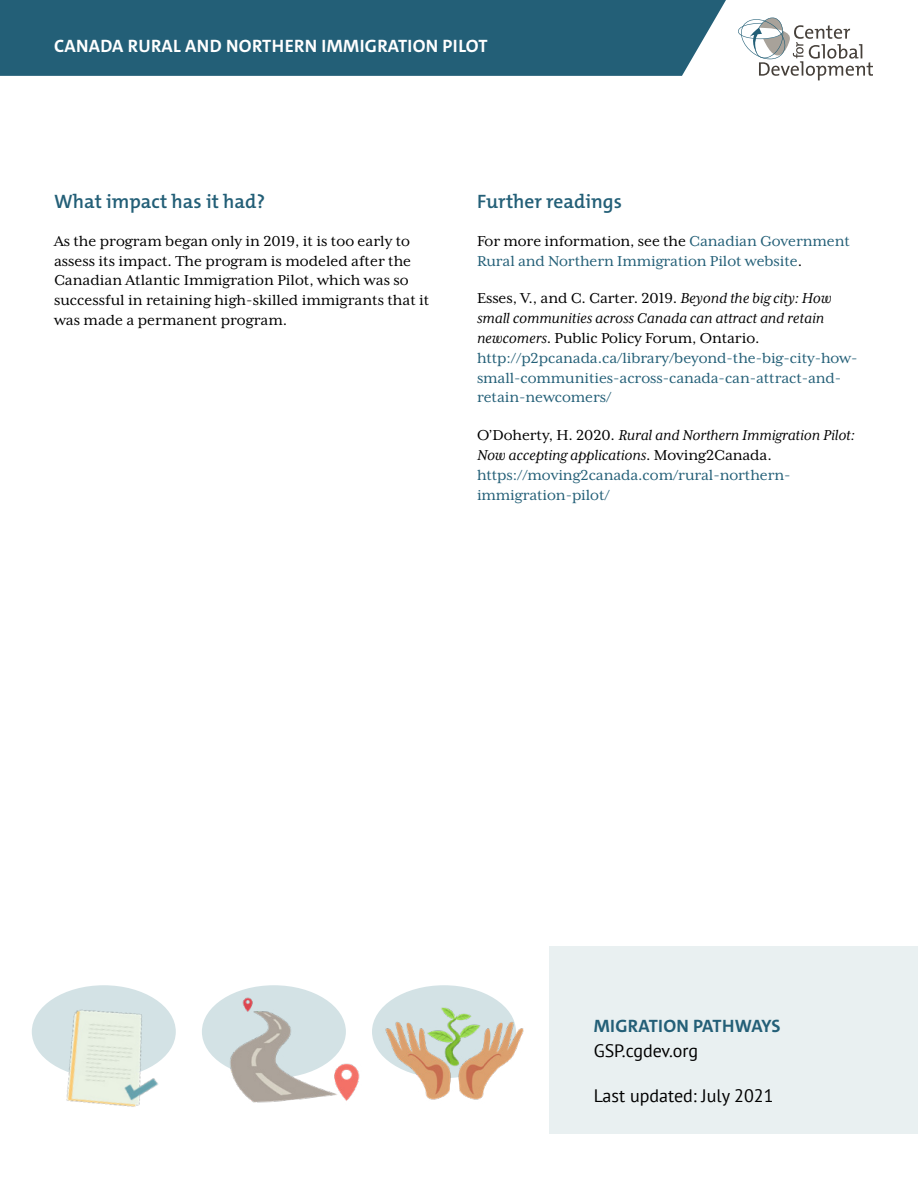
<style>
.page{position:relative;width:918px;height:1188px;background:#fff}
.page>*{position:absolute;margin:0;border:0;box-sizing:border-box;transform-origin:0 0}
.Section_header{font:600 19.5px "The Mix C4 s";color:#235f77}
.Box_info{font:700 18px "The Mix C4 s";letter-spacing:.02em;color:#fff}
.Box_category{font:18px "PT Sans";color:#000}
.Box_info-2{font:700 18px "The Mix C4 s";letter-spacing:.02em;color:#235f77}
.t1{font:16.5px/19.8px "Mrs Eaves XL Serif OT";letter-spacing:-.005em;color:#235f77}
.t2{font:16.5px/19.8px "Mrs Eaves XL Serif OT";color:#000}
.s1{color:#000}
.s2{font-style:italic;color:#000}
</style>
<div class="page">
<div style="left:549px;top:946px;width:369px;height:188px;background:#e9f0f1"></div>
<div style="left:0;top:0;width:726px;height:76px;background:#235f77"></div>
<svg style="left:738px;top:17px;width:135px;height:63px"></svg>
<div style="left:202px;top:985px;width:144px;height:93px;background:#d3e2e5;border-radius:50%"></div>
<div style="left:372px;top:985px;width:144px;height:93px;background:#d3e2e5;border-radius:50%"></div>
<img style="left:382px;top:985px;width:142px;height:115px">
<img style="left:32px;top:985px;width:171px;height:122px">
<img style="left:212px;top:985px;width:148px;height:118px">
<p class="Box_info" style="left:54px;top:34px;width:435px">CANADA RURAL AND NORTHERN IMMIGRATION PILOT</p>
<p class="Section_header" style="left:54px;top:189px;width:213px">What impact has it had?</p>
<p class="t2" style="left:54px;top:231px;width:377px">As the program began only in 2019, it is too early to assess its impact. The program is modeled after the Canadian Atlantic Immigration Pilot, which was so successful in retaining high-skilled immigrants that it was made a permanent program.</p>
<p class="Section_header" style="left:477px;top:189px;width:147px">Further readings</p>
<p class="t1" style="left:477px;top:231px;width:374px"><span class="s1">For more information, see the</span> Canadian Government<br>Rural and Northern Immigration Pilot website<span class="s1">.</span></p>
<p class="t1" style="left:477px;top:289px;width:382px"><span class="s1">Esses, V., and C. Carter. 2019.</span> <span class="s2">Beyond the big city: How small communities across Canada can attract and retain newcomers</span><span class="s1">. Public Policy Forum, Ontario. </span>http://p2pcanada.ca/library/beyond-the-big-city-how&shy;small-communities-across-canada-can-attract-and&shy;retain-newcomers/</p>
<p class="t1" style="left:477px;top:425px;width:379px"><span class="s1">O’Doherty, H. 2020.</span> <span class="s2">Rural and Northern Immigration Pilot:<br>Now accepting applications</span><span class="s1">. Moving2Canada. </span>https://moving2canada.com/rural-northern&shy;immigration-pilot/</p>
<p class="Box_info-2" style="left:594px;top:1014px;width:188px">MIGRATION PATHWAYS</p>
<p class="Box_category" style="left:594px;top:1039px;width:106px">GSP.cgdev.org</p>
<p class="Box_category" style="left:594px;top:1084px;width:181px">Last updated: July 2021</p>
</div>
